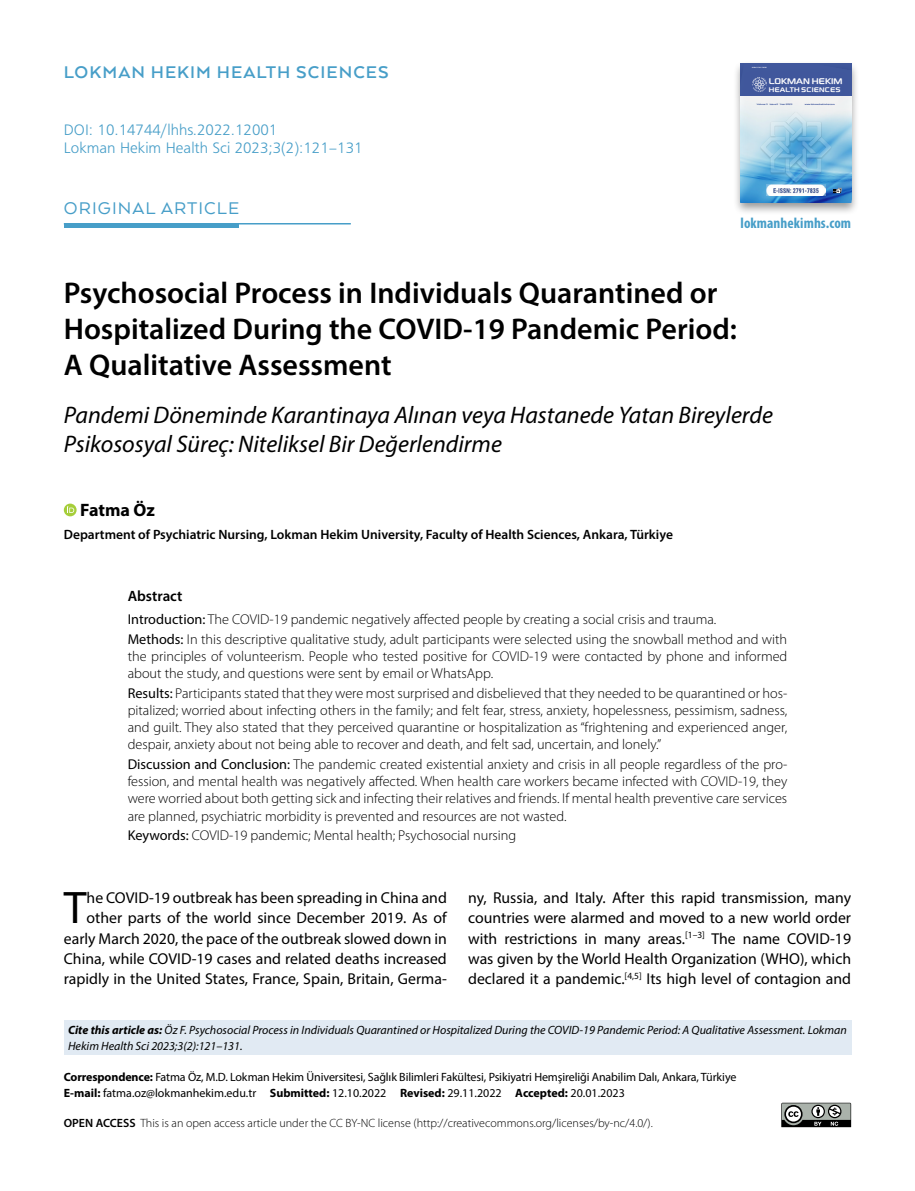
<style>
.page{position:relative;width:915px;height:1191px;background:#fff}
.page>*{position:absolute;margin:0;border:0;box-sizing:border-box;transform-origin:0 0}
.t1{font:45.75px "Myriad Pro";color:#000}
.t2{font:600 30px/36px "Myriad Pro";color:#000}
.t3{font:italic 24px/28.8px "Myriad Pro";color:#000}
.t4{font:700 19.5px "Arquitecta";letter-spacing:.055em;color:#479ec8}
.t5{font:19.5px "Arquitecta";letter-spacing:.055em;color:#479ec8}
.t6{font:700 18px "Myriad Pro";letter-spacing:-.005em;color:#000}
.t7{font:15.75px/20.4px "Myriad Pro";color:#000;text-align:right}
.t8{font:15.75px/18px "Frugal Normal Tr";color:#479ec8}
.t9{font:700 condensed 15px "Myriad Pro";letter-spacing:.01em;color:#479ec8}
.t10{font:600 15px "Myriad Pro";color:#000}
.t11{font:300 14.25px/17.2px "Myriad Pro";color:#000}
.t12{font:600 13.5px "Myriad Pro";color:#000}
.t13{font:12px/16.5px "Myriad Pro";letter-spacing:-.01em;color:#000}
.t14{font:italic 12px/16.5px "Myriad Pro";color:#000}
.t15{font:300 12px "Myriad Pro";color:#000}
.t16{font:700 11.7px "Sony Sketch EF";color:#fff}
.t17{font:700 10.35px "Sony Sketch EF";letter-spacing:.015em;color:#fff}
.t18{font:700 9.45px "Sony Sketch EF";letter-spacing:.015em;color:#fff}
.t19{font:700 2.85px "Sony Sketch EF";color:#25408f}
.t20{font:700 2.25px "Sony Sketch EF";color:#fff}
.s1{font-weight:400}
.s2{font-weight:700}
.s3{font-weight:600}
</style>
<div class="page">
<div style="left:64px;top:1020px;width:786px;height:34px;background:#e1eaf3"></div>
<svg style="left:64px;top:503px;width:13px;height:13px"></svg>
<svg style="left:67px;top:506px;width:7px;height:7px"></svg>
<div style="left:732px;top:60px;width:126px;height:155px;background:#000;opacity:.45"></div>
<img style="left:740px;top:96px;width:110px;height:107px">
<div style="left:740px;top:64px;width:110px;height:32px;background:#40579c"></div>
<svg style="left:752px;top:77px;width:14px;height:15px"></svg>
<div style="left:784px;top:111px;width:22px;height:27px;background:#e8eef1"></div>
<div style="left:783px;top:157px;width:23px;height:27px;background:#000;opacity:.62"></div>
<div style="left:759px;top:136px;width:26px;height:23px;background:#000;opacity:.62"></div>
<div style="left:805px;top:137px;width:26px;height:22px;background:#000;opacity:.62"></div>
<svg style="left:760px;top:112px;width:70px;height:70px"></svg>
<svg style="left:832px;top:188px;width:9px;height:5px"></svg>
<img style="left:766px;top:185px;width:59px;height:11px">
<hr style="left:64px;top:223px;width:287px;height:1px;background:#479ec8">
<hr style="left:64px;top:224px;width:175px;height:3px;background:#479ec8">
<svg style="left:781px;top:1102px;width:71px;height:26px"></svg>
<h3 class="t4" style="left:64px;top:60px;width:326px">LOKMAN HEKIM HEALTH SCIENCES</h3>
<p class="t8" style="left:64px;top:120px;width:300px">DOI: 10.14744/lhhs.2022.12001<br>Lokman Hekim Health Sci 2023;3(2):121–131</p>
<h3 class="t5" style="left:64px;top:196px;width:177px">ORIGINAL ARTICLE</h3>
<p class="t20" style="left:751px;top:66px;width:16px">ISSN 2791-7835</p>
<p class="t17" style="left:765px;top:74px;width:81px">HEALTH SCIENCES</p>
<p class="t16" style="left:768px;top:74px;width:75px">LOKMAN HEKIM</p>
<p class="t18" style="left:768px;top:84px;width:73px">HEALTH SCIENCES</p>
<p class="t19" style="left:756px;top:102px;width:37px">Volume 3 Issue 2 Year 2023</p>
<p class="t19" style="left:804px;top:102px;width:31px">www.lokmanhekimhs.com</p>
<p class="t9" style="left:740px;top:213px;width:112px">lokmanhekimhs.com</p>
<h2 class="t2" style="left:64px;top:274px;width:674px">Psychosocial Process in Individuals Quarantined or<br>Hospitalized During the COVID-19 Pandemic Period:<br>A Qualitative Assessment</h2>
<h3 class="t3" style="left:64px;top:400px;width:710px">Pandemi Döneminde Karantinaya Alınan veya Hastanede Yatan Bireylerde<br>Psikososyal Süreç: Niteliksel Bir Değerlendirme</h3>
<p class="t6" style="left:80px;top:498px;width:76px">Fatma Öz</p>
<p class="t12" style="left:64px;top:525px;width:610px">Department of Psychiatric Nursing, Lokman Hekim University, Faculty of Health Sciences, Ankara, Türkiye</p>
<p class="t10" style="left:128px;top:586px;width:56px">Abstract</p>
<p class="t11" style="left:128px;top:610px;width:660px;line-height:19.4px"><span class="s1">Introduction:</span> The COVID-19 pandemic negatively affected people by creating a social crisis and trauma.<br><span class="s1">Methods:</span> In this descriptive qualitative study, adult participants were selected using the snowball method and with</p>
<p class="t11" style="left:128px;top:648px;width:661px">the principles of volunteerism. People who tested positive for COVID-19 were contacted by phone and informed about the study, and questions were sent by email or WhatsApp.</p>
<p class="t11" style="left:128px;top:684px;width:661px;text-align:justify"><span class="s1">Results:</span> Participants stated that they were most surprised and disbelieved that they needed to be quarantined or hos&shy;pitalized; worried about infecting others in the family; and felt fear, stress, anxiety, hopelessness, pessimism, sadness, and guilt. They also stated that they perceived quarantine or hospitalization as “frightening and experienced anger, despair, anxiety about not being able to recover and death, and felt sad, uncertain, and lonely.”</p>
<p class="t11" style="left:128px;top:755px;width:661px;text-align:justify"><span class="s1">Discussion and Conclusion:</span> The pandemic created existential anxiety and crisis in all people regardless of the pro&shy;fession, and mental health was negatively affected. When health care workers became infected with COVID-19, they were worried about both getting sick and infecting their relatives and friends. If mental health preventive care services are planned, psychiatric morbidity is prevented and resources are not wasted.</p>
<p class="t11" style="left:128px;top:827px;width:390px"><span class="s1">Keywords:</span> COVID-19 pandemic; Mental health; Psychosocial nursing</p>
<p class="t7" style="left:64px;top:887px;width:384px">he COVID-19 outbreak has been spreading in China and other parts of the world since December 2019. As of early March 2020, the pace of the outbreak slowed down in China, while COVID-19 cases and related deaths increased rapidly in the United States, France, Spain, Britain, Germa-</p>
<p class="t7" style="left:468px;top:887px;width:384px;text-align:justify">ny, Russia, and Italy. After this rapid transmission, many countries were alarmed and moved to a new world order with restrictions in many areas.<sup>[1–3]</sup> The name COVID-19 was given by the World Health Organization (WHO), which declared it a pandemic.<sup>[4,5]</sup> Its high level of contagion and</p>
<h1 class="t1" style="left:64px;top:879px;width:24px">T</h1>
<p class="t14" style="left:68px;top:1021px;width:780px"><span class="s2">Cite this article as:</span> Öz F. Psychosocial Process in Individuals Quarantined or Hospitalized During the COVID-19 Pandemic Period: A Qualitative Assessment. Lokman<br>Hekim Health Sci 2023;3(2):121–131.</p>
<p class="t13" style="left:64px;top:1068px;width:674px"><span class="s2">Correspondence:</span> Fatma Öz, M.D. Lokman Hekim Üniversitesi, Sağlık Bilimleri Fakültesi, Psikiyatri Hemşireliği Anabilim Dalı, Ankara, Türkiye<br><span class="s2">E-mail:</span> fatma.oz@lokmanhekim.edu.tr <span class="s2">Submitted:</span> 12.10.2022 <span class="s2">Revised:</span> 29.11.2022 <span class="s2">Accepted:</span> 20.01.2023</p>
<p class="t15" style="left:64px;top:1116px;width:590px"><span class="s3">OPEN ACCESS</span> This is an open access article under the CC BY-NC license (http://creativecommons.org/licenses/by-nc/4.0/).</p>
</div>
